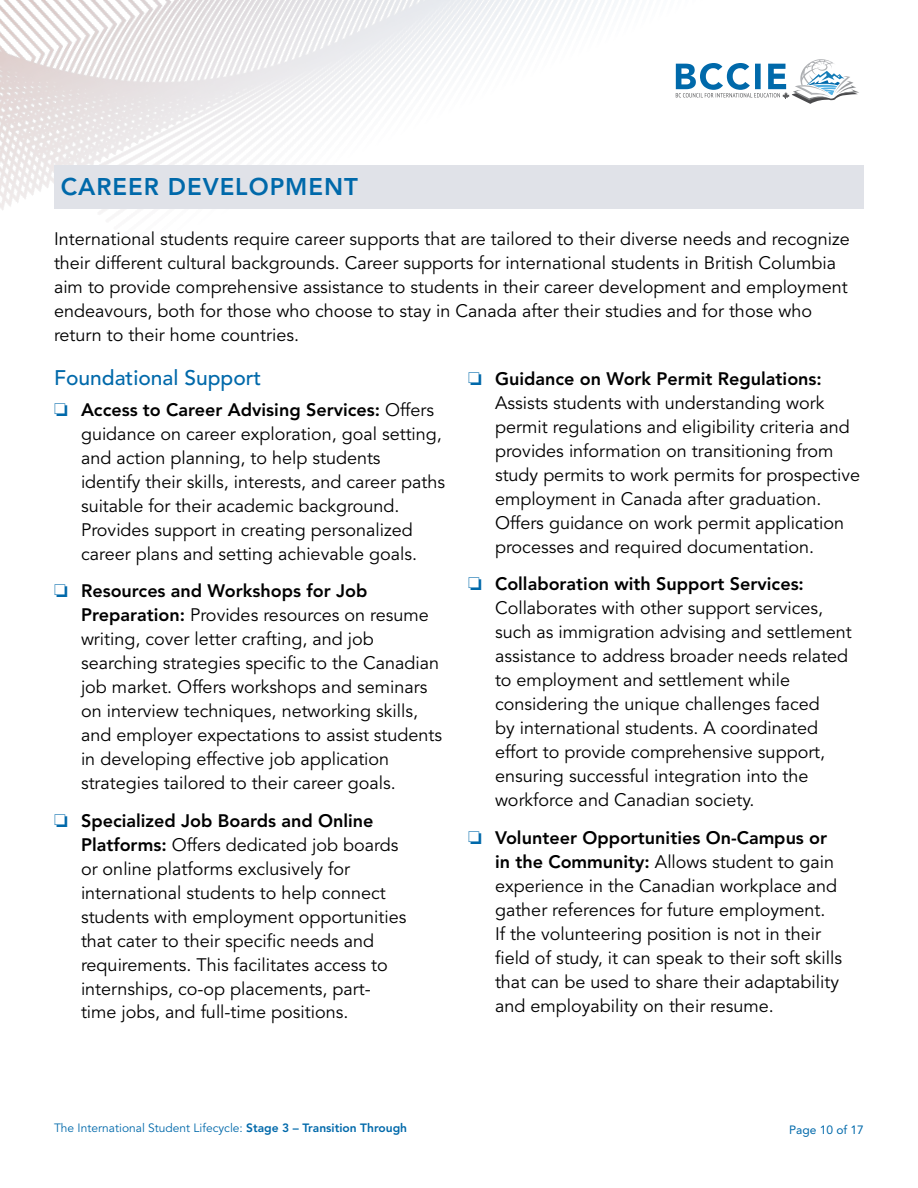
<style>
.page{position:relative;width:918px;height:1188px;background:#fff}
.page>*{position:absolute;margin:0;border:0;box-sizing:border-box;transform-origin:0 0}
.t1{font:800 24px "Avenir LT Std";letter-spacing:.04em;color:#0069aa}
.t2{font:500 21px "Avenir LT Std";color:#0069aa}
.t3{font:18px/24px "Avenir LT Std";color:#000}
.t4{font:12px "Avenir LT Std";color:#0069aa}
.t5{font:12px "Avenir LT Std";color:#0069aa}
.s1{color:#0069aa}
.s2{font-weight:800}
</style>
<div class="page">
<img style="left:0;top:0;width:864px;height:214px">
<div style="left:54px;top:166px;width:810px;height:43px;background:#e0e2e8"></div>
<h1 class="t1" style="left:61px;top:173px;width:299px">CAREER DEVELOPMENT</h1>
<p class="t3" style="left:54px;top:227px;width:797px">International students require career supports that are tailored to their diverse needs and recognize their different cultural backgrounds. Career supports for international students in British Columbia aim to provide comprehensive assistance to students in their career development and employment endeavours, both for those who choose to stay in Canada after their studies and for those who return to their home countries.</p>
<p class="t2" style="left:54px;top:365px;width:209px">Foundational Support</p>
<p class="t3" style="left:81px;top:398px;width:366px;text-indent:-27px"><span class="s1">❏</span> <span class="s2">Access to Career Advising Services:</span> Offers guidance on career exploration, goal setting, and action planning, to help students<br>identify their skills, interests, and career paths suitable for their academic background.<br>Provides support in creating personalized career plans and setting achievable goals.</p>
<p class="t3" style="left:81px;top:579px;width:363px;text-indent:-27px"><span class="s1">❏</span> <span class="s2">Resources and Workshops for Job Preparation:</span> Provides resources on resume writing, cover letter crafting, and job searching strategies specific to the Canadian job market. Offers workshops and seminars on interview techniques, networking skills, and employer expectations to assist students in developing effective job application strategies tailored to their career goals.</p>
<p class="t3" style="left:81px;top:809px;width:327px;text-indent:-27px"><span class="s1">❏</span> <span class="s2">Specialized Job Boards and Online Platforms:</span> Offers dedicated job boards or online platforms exclusively for international students to help connect students with employment opportunities that cater to their specific needs and requirements. This facilitates access to internships, co-op placements, part&shy;time jobs, and full-time positions.</p>
<p class="t3" style="left:495px;top:367px;width:367px;text-indent:-27px"><span class="s1">❏</span> <span class="s2">Guidance on Work Permit Regulations:<br></span>Assists students with understanding work permit regulations and eligibility criteria and provides information on transitioning from study permits to work permits for prospective employment in Canada after graduation.<br>Offers guidance on work permit application processes and required documentation.</p>
<p class="t3" style="left:495px;top:573px;width:358px;text-indent:-27px"><span class="s1">❏</span> <span class="s2">Collaboration with Support Services:<br></span>Collaborates with other support services, such as immigration advising and settlement assistance to address broader needs related to employment and settlement while considering the unique challenges faced<br>by international students. A coordinated effort to provide comprehensive support, ensuring successful integration into the workforce and Canadian society.</p>
<p class="t3" style="left:495px;top:826px;width:349px;text-indent:-27px"><span class="s1">❏</span> <span class="s2">Volunteer Opportunities On-Campus or in the Community:</span> Allows student to gain experience in the Canadian workplace and gather references for future employment.<br>If the volunteering position is not in their field of study, it can speak to their soft skills that can be used to share their adaptability and employability on their resume.</p>
<p class="t4" style="left:54px;top:1121px;width:355px">The International Student Lifecycle: <span class="s2">Stage 3 – Transition Through</span></p>
<p class="t5" style="left:789px;top:1123px;width:76px">Page 10 of 17</p>
</div>
